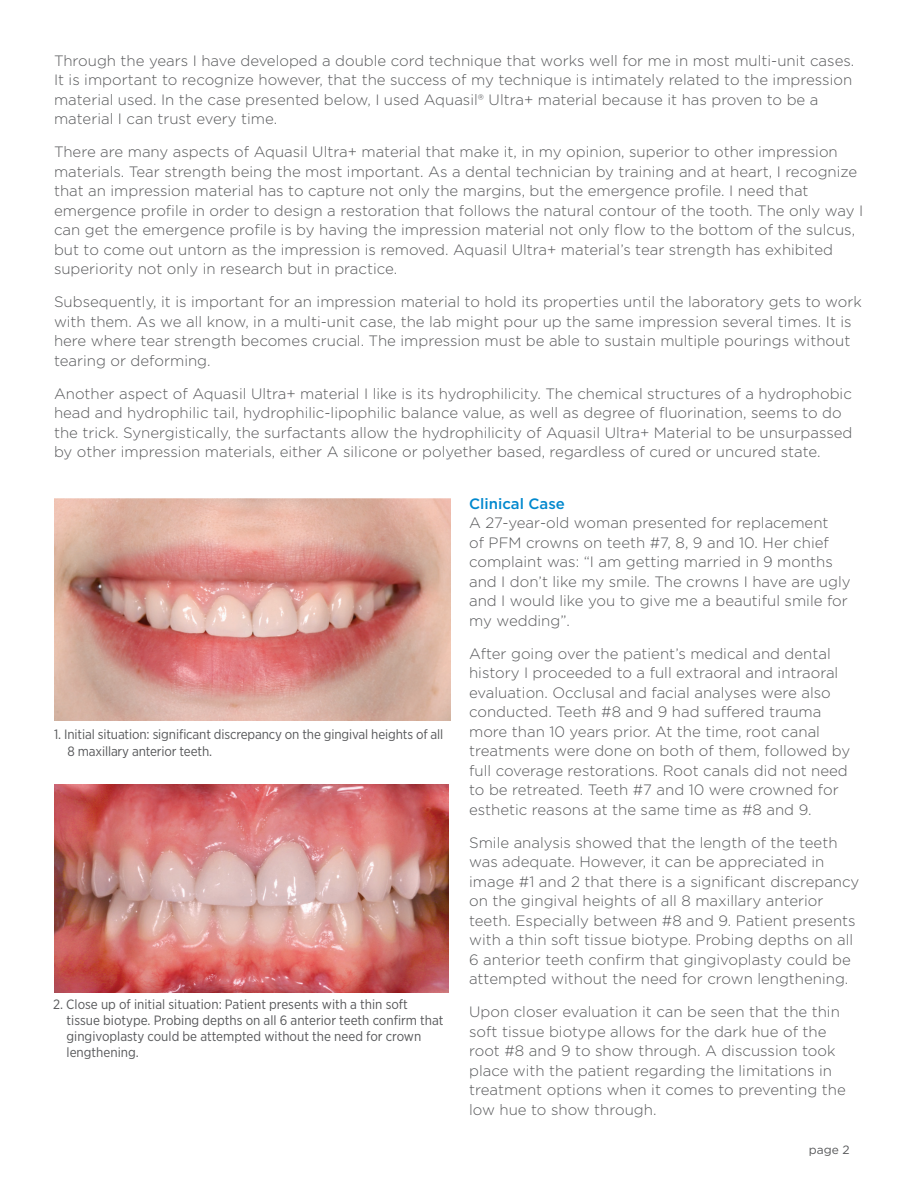
<style>
.page{position:relative;width:918px;height:1188px;background:#fff}
.page>*{position:absolute;margin:0;border:0;box-sizing:border-box;transform-origin:0 0}
.t1{font:300 15px/19.5px "Gotham";color:#57585a}
.t2{font:500 15px "Gotham";color:#0088ce}
.t3{font:13.5px/16.2px "Gotham Narrow";color:#57585a}
.t4{font:12px "Gotham";color:#57585a}
</style>
<div class="page">
<img style="left:54px;top:499px;width:396px;height:222px">
<img style="left:54px;top:784px;width:395px;height:208px">
<p class="t1" style="left:54px;top:51px;width:802px">Through the years I have developed a double cord technique that works well for me in most multi-unit cases.<br>It is important to recognize however, that the success of my technique is intimately related to the impression material used. In the case presented below, I used Aquasil® Ultra+ material because it has proven to be a material I can trust every time.</p>
<p class="t1" style="left:54px;top:142px;width:811px">There are many aspects of Aquasil Ultra+ material that make it, in my opinion, superior to other impression materials. Tear strength being the most important. As a dental technician by training and at heart, I recognize that an impression material has to capture not only the margins, but the emergence profile. I need that emergence profile in order to design a restoration that follows the natural contour of the tooth. The only way I can get the emergence profile is by having the impression material not only flow to the bottom of the sulcus, but to come out untorn as the impression is removed. Aquasil Ultra+ material’s tear strength has exhibited superiority not only in research but in practice.</p>
<p class="t1" style="left:54px;top:292px;width:809px">Subsequently, it is important for an impression material to hold its properties until the laboratory gets to work with them. As we all know, in a multi-unit case, the lab might pour up the same impression several times. It is here where tear strength becomes crucial. The impression must be able to sustain multiple pourings without tearing or deforming.</p>
<p class="t1" style="left:54px;top:384px;width:800px">Another aspect of Aquasil Ultra+ material I like is its hydrophilicity. The chemical structures of a hydrophobic head and hydrophilic tail, hydrophilic-lipophilic balance value, as well as degree of fluorination, seems to do the trick. Synergistically, the surfactants allow the hydrophilicity of Aquasil Ultra+ Material to be unsurpassed by other impression materials, either A silicone or polyether based, regardless of cured or uncured state.</p>
<p class="t2" style="left:469px;top:494px;width:97px">Clinical Case</p>
<p class="t1" style="left:469px;top:513px;width:383px">A 27-year-old woman presented for replacement<br>of PFM crowns on teeth #7, 8, 9 and 10. Her chief complaint was: “I am getting married in 9 months and I don’t like my smile. The crowns I have are ugly and I would like you to give me a beautiful smile for my wedding”.</p>
<p class="t1" style="left:469px;top:643px;width:383px">After going over the patient’s medical and dental history I proceeded to a full extraoral and intraoral evaluation. Occlusal and facial analyses were also conducted. Teeth #8 and 9 had suffered trauma more than 10 years prior. At the time, root canal treatments were done on both of them, followed by full coverage restorations. Root canals did not need to be retreated. Teeth #7 and 10 were crowned for esthetic reasons at the same time as #8 and 9.</p>
<p class="t1" style="left:469px;top:832px;width:392px">Smile analysis showed that the length of the teeth was adequate. However, it can be appreciated in image #1 and 2 that there is a significant discrepancy on the gingival heights of all 8 maxillary anterior teeth. Especially between #8 and 9. Patient presents with a thin soft tissue biotype. Probing depths on all 6 anterior teeth confirm that gingivoplasty could be attempted without the need for crown lengthening.</p>
<p class="t1" style="left:469px;top:1002px;width:378px">Upon closer evaluation it can be seen that the thin soft tissue biotype allows for the dark hue of the root #8 and 9 to show through. A discussion took place with the patient regarding the limitations in treatment options when it comes to preventing the low hue to show through.</p>
<p class="t3" style="left:68px;top:726px;width:377px;text-indent:-14px">1. Initial situation: significant discrepancy on the gingival heights of all<br>8 maxillary anterior teeth.</p>
<p class="t3" style="left:67px;top:996px;width:379px;text-indent:-13px">2. Close up of initial situation: Patient presents with a thin soft tissue biotype. Probing depths on all 6 anterior teeth confirm that gingivoplasty could be attempted without the need for crown lengthening.</p>
<p class="t4" style="left:809px;top:1142px;width:42px">page 2</p>
</div>
